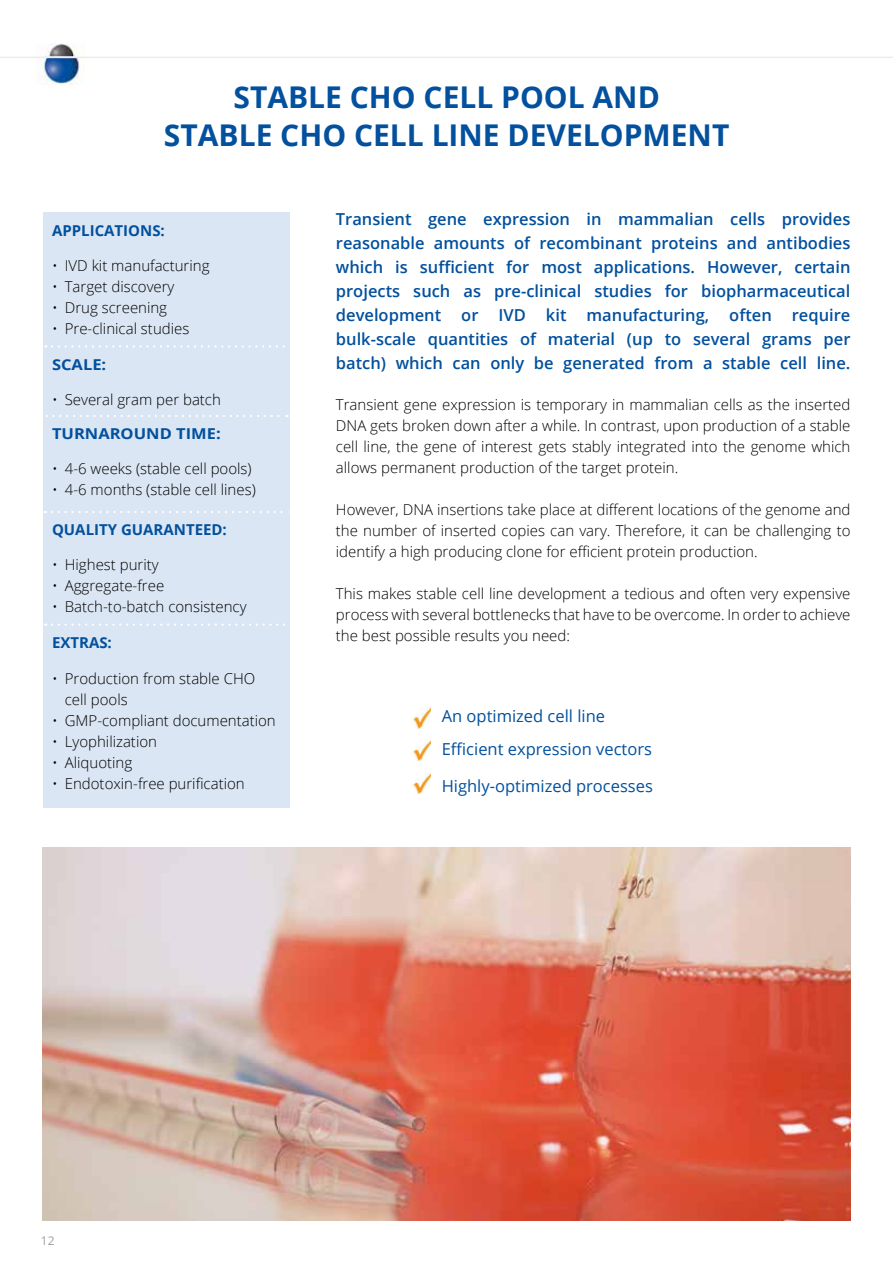
<style>
.page{position:relative;width:893px;height:1263px;background:#fff}
.page>*{position:absolute;margin:0;border:0;box-sizing:border-box;transform-origin:0 0}
.t1{font:700 30px/37.5px "Open Sans";color:#02509e;text-align:center}
.t2{font:600 16.5px/24px "Open Sans";color:#02509e;text-align:justify}
.t3{font:16.5px/33px "Open Sans";color:#02509e}
.t4{font:300 15px/21px "Open Sans";color:#000;text-align:justify}
.t5{font:700 15px "Open Sans";color:#02509e}
.t6{font:700 15px "Open Sans";color:#02509e;scale:1.1 1}
.t7{font:12px "Open Sans";color:#9d9d9c}
</style>
<div class="page">
<img style="left:35px;top:44px;width:49px;height:41px">
<div style="left:43px;top:212px;width:246px;height:596px;background:#dae6f3"></div>
<svg style="left:52px;top:345px;width:238px;height:3px"></svg>
<svg style="left:52px;top:511px;width:238px;height:2px"></svg>
<svg style="left:52px;top:623px;width:238px;height:3px"></svg>
<svg style="left:47px;top:415px;width:241px;height:2px"></svg>
<img style="left:413px;top:708px;width:17px;height:21px">
<img style="left:413px;top:740px;width:17px;height:21px">
<img style="left:413px;top:773px;width:17px;height:21px">
<img style="left:42px;top:847px;width:808px;height:373px">
<hr style="left:0;top:57px;width:893px;height:1px;background:#ececec">
<h1 class="t1" style="left:164px;top:78px;width:567px">STABLE CHO CELL POOL AND<br>STABLE CHO CELL LINE DEVELOPMENT</h1>
<p class="t5" style="left:52px;top:220px;width:114px">APPLICATIONS:</p>
<p class="t4" style="left:52px;top:255px;width:159px">• IVD kit manufacturing</p>
<p class="t4" style="left:52px;top:276px;width:124px">• Target discovery</p>
<p class="t4" style="left:52px;top:297px;width:117px">• Drug screening</p>
<p class="t4" style="left:52px;top:318px;width:139px">• Pre-clinical studies</p>
<p class="t6" style="left:52px;top:354px;width:51px">SCALE:</p>
<p class="t4" style="left:52px;top:389px;width:170px">• Several gram per batch</p>
<p class="t6" style="left:52px;top:423px;width:155px">TURNAROUND TIME:</p>
<p class="t4" style="left:52px;top:458px;width:201px">• 4-6 weeks (stable cell pools)</p>
<p class="t4" style="left:52px;top:479px;width:205px">• 4-6 months (stable cell lines)</p>
<p class="t5" style="left:52px;top:519px;width:176px">QUALITY GUARANTEED:</p>
<p class="t4" style="left:52px;top:554px;width:108px">• Highest purity</p>
<p class="t4" style="left:52px;top:575px;width:114px">• Aggregate-free</p>
<p class="t4" style="left:52px;top:596px;width:196px">• Batch-to-batch consistency</p>
<p class="t5" style="left:52px;top:632px;width:61px">EXTRAS:</p>
<p class="t4" style="left:65px;top:667px;width:192px;text-indent:-13px">• Production from stable CHO cell pools</p>
<p class="t4" style="left:52px;top:709px;width:225px">• GMP-compliant documentation</p>
<p class="t4" style="left:52px;top:730px;width:106px">• Lyophilization</p>
<p class="t4" style="left:52px;top:751px;width:82px">• Aliquoting</p>
<p class="t4" style="left:52px;top:772px;width:194px">• Endotoxin-free purification</p>
<p class="t2" style="left:336px;top:206px;width:516px">Transient gene expression in mammalian cells provides reasonable amounts of recombinant proteins and antibodies which is sufficient for most applications. However, certain projects such as pre-clinical studies for biopharmaceutical development or IVD kit manufacturing, often require bulk-scale quantities of material (up to several grams per batch) which can only be generated from a stable cell line.</p>
<p class="t4" style="left:336px;top:393px;width:516px">Transient gene expression is temporary in mammalian cells as the inserted DNA gets broken down after a while. In contrast, upon production of a stable cell line, the gene of interest gets stably integrated into the genome which allows permanent production of the target protein.</p>
<p class="t4" style="left:336px;top:498px;width:516px">However, DNA insertions take place at different locations of the genome and the number of inserted copies can vary. Therefore, it can be challenging to identify a high producing clone for efficient protein production.</p>
<p class="t4" style="left:336px;top:582px;width:516px">This makes stable cell line development a tedious and often very expensive process with several bottlenecks that have to be overcome. In order to achieve the best possible results you need:</p>
<p class="t3" style="left:442px;top:699px;width:212px">An optimized cell line<br>Efficient expression vectors</p>
<p class="t3" style="left:442px;top:768px;width:213px">Highly-optimized processes</p>
<p class="t7" style="left:41px;top:1232px;width:15px">12</p>
</div>
